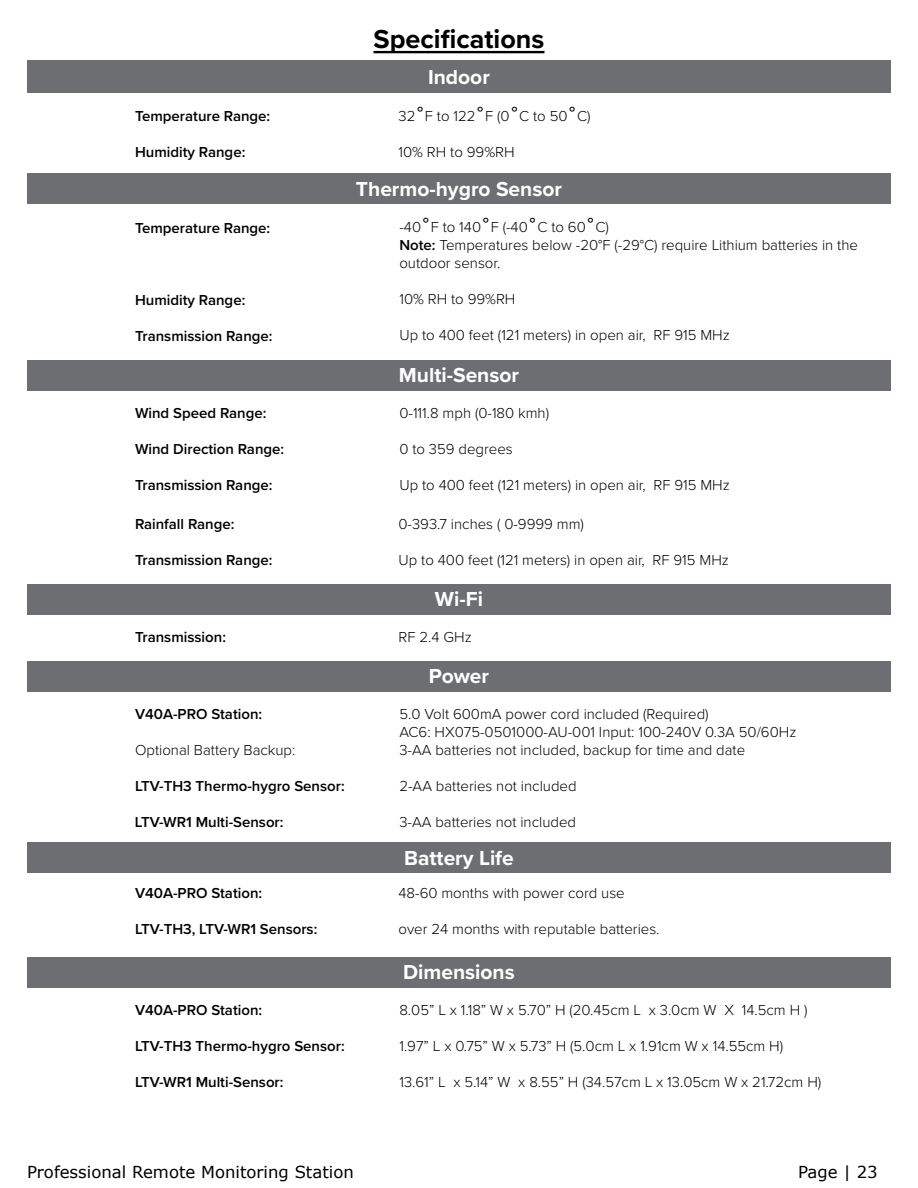
<style>
.page{position:relative;width:918px;height:1188px;background:#fff}
.page>*{position:absolute;margin:0;border:0;box-sizing:border-box;transform-origin:0 0}
.t1{font:700 27px "Proxima Nova";color:#000}
.t2{font:700 21px "Proxima Nova";color:#fff}
.t3{font:16.5px "Verdana";color:#000}
.t4{font:300 15px/18px "Proxima Nova";color:#000}
.t5{font:600 15px "Proxima Nova";color:#000}
.s1{font-family:"Verdana";font-weight:400}
.s2{font-weight:600}
</style>
<div class="page">
<div style="left:27px;top:60px;width:864px;height:33px;background:#6d6e71"></div>
<hr style="left:374px;top:51px;width:170px;height:2px;background:#000">
<div style="left:27px;top:174px;width:864px;height:30px;background:#6d6e71"></div>
<div style="left:27px;top:360px;width:864px;height:30px;background:#6d6e71"></div>
<div style="left:27px;top:584px;width:864px;height:30px;background:#6d6e71"></div>
<div style="left:27px;top:661px;width:864px;height:30px;background:#6d6e71"></div>
<div style="left:27px;top:842px;width:864px;height:31px;background:#6d6e71"></div>
<div style="left:27px;top:957px;width:864px;height:30px;background:#6d6e71"></div>
<h1 class="t1" style="left:374px;top:19px;width:172px">Specifications</h1>
<h2 class="t2" style="left:428px;top:61px;width:63px">Indoor</h2>
<p class="t5" style="left:135px;top:105px;width:137px">Temperature Range:</p>
<p class="t5" style="left:135px;top:141px;width:112px">Humidity Range:</p>
<p class="t4" style="left:399px;top:106px;width:194px">32<span class="s1">˚</span>F to 122<span class="s1">˚</span>F (0<span class="s1">˚</span>C to 50<span class="s1">˚</span>C)</p>
<p class="t4" style="left:399px;top:142px;width:118px">10% RH to 99%RH</p>
<h2 class="t2" style="left:356px;top:173px;width:208px">Thermo-hygro Sensor</h2>
<p class="t5" style="left:135px;top:217px;width:137px">Temperature Range:</p>
<p class="t5" style="left:135px;top:289px;width:112px">Humidity Range:</p>
<p class="t5" style="left:135px;top:325px;width:139px">Transmission Range:</p>
<p class="t4" style="left:399px;top:218px;width:460px">-40<span class="s1">˚</span>F to 140<span class="s1">˚</span>F (-40<span class="s1">˚</span>C to 60<span class="s1">˚</span>C)<br><span class="s2">Note:</span> Temperatures below -20°F (-29°C) require Lithium batteries in the outdoor sensor.</p>
<p class="t4" style="left:399px;top:290px;width:118px">10% RH to 99%RH</p>
<p class="t4" style="left:399px;top:326px;width:332px">Up to 400 feet (121 meters) in open air, RF 915 MHz</p>
<h2 class="t2" style="left:399px;top:359px;width:122px">Multi-Sensor</h2>
<p class="t5" style="left:135px;top:402px;width:133px">Wind Speed Range:</p>
<p class="t5" style="left:135px;top:438px;width:151px">Wind Direction Range:</p>
<p class="t5" style="left:135px;top:474px;width:139px">Transmission Range:</p>
<p class="t4" style="left:399px;top:403px;width:151px">0-111.8 mph (0-180 kmh)</p>
<p class="t4" style="left:399px;top:439px;width:115px">0 to 359 degrees</p>
<p class="t4" style="left:399px;top:475px;width:332px">Up to 400 feet (121 meters) in open air, RF 915 MHz</p>
<p class="t5" style="left:135px;top:513px;width:101px">Rainfall Range:</p>
<p class="t5" style="left:135px;top:549px;width:139px">Transmission Range:</p>
<p class="t4" style="left:399px;top:514px;width:187px">0-393.7 inches ( 0-9999 mm)</p>
<p class="t4" style="left:399px;top:550px;width:332px">Up to 400 feet (121 meters) in open air, RF 915 MHz</p>
<h2 class="t2" style="left:435px;top:584px;width:50px">Wi-Fi</h2>
<p class="t5" style="left:135px;top:626px;width:93px">Transmission:</p>
<p class="t4" style="left:399px;top:627px;width:75px">RF 2.4 GHz</p>
<h2 class="t2" style="left:429px;top:661px;width:62px">Power</h2>
<p class="t5" style="left:135px;top:703px;width:129px">V40A-PRO Station:</p>
<p class="t4" style="left:135px;top:740px;width:162px">Optional Battery Backup:</p>
<p class="t5" style="left:135px;top:775px;width:211px">LTV-TH3 Thermo-hygro Sensor:</p>
<p class="t5" style="left:135px;top:811px;width:150px">LTV-WR1 Multi-Sensor:</p>
<p class="t4" style="left:399px;top:704px;width:399px">5.0 Volt 600mA power cord included (Required)<br>AC6: HX075-0501000-AU-001 Input: 100-240V 0.3A 50/60Hz<br>3-AA batteries not included, backup for time and date</p>
<p class="t4" style="left:399px;top:776px;width:179px">2-AA batteries not included</p>
<p class="t4" style="left:399px;top:812px;width:178px">3-AA batteries not included</p>
<h2 class="t2" style="left:404px;top:842px;width:111px">Battery Life</h2>
<p class="t5" style="left:135px;top:882px;width:129px">V40A-PRO Station:</p>
<p class="t5" style="left:135px;top:918px;width:184px">LTV-TH3, LTV-WR1 Sensors:</p>
<p class="t5" style="left:135px;top:999px;width:129px">V40A-PRO Station:</p>
<p class="t5" style="left:135px;top:1035px;width:211px">LTV-TH3 Thermo-hygro Sensor:</p>
<p class="t5" style="left:135px;top:1071px;width:150px">LTV-WR1 Multi-Sensor:</p>
<p class="t4" style="left:399px;top:884px;width:228px">48-60 months with power cord use</p>
<p class="t4" style="left:399px;top:920px;width:263px">over 24 months with reputable batteries.</p>
<h2 class="t2" style="left:403px;top:957px;width:113px">Dimensions</h2>
<p class="t4" style="left:399px;top:1000px;width:410px">8.05” L x 1.18” W x 5.70” H (20.45cm L x 3.0cm W X 14.5cm H )</p>
<p class="t4" style="left:399px;top:1036px;width:385px">1.97” L x 0.75” W x 5.73” H (5.0cm L x 1.91cm W x 14.55cm H)</p>
<p class="t4" style="left:399px;top:1072px;width:423px">13.61” L x 5.14” W x 8.55” H (34.57cm L x 13.05cm W x 21.72cm H)</p>
<p class="t3" style="left:27px;top:1161px;width:328px">Professional Remote Monitoring Station</p>
<p class="t3" style="left:798px;top:1161px;width:81px">Page | 23</p>
</div>
